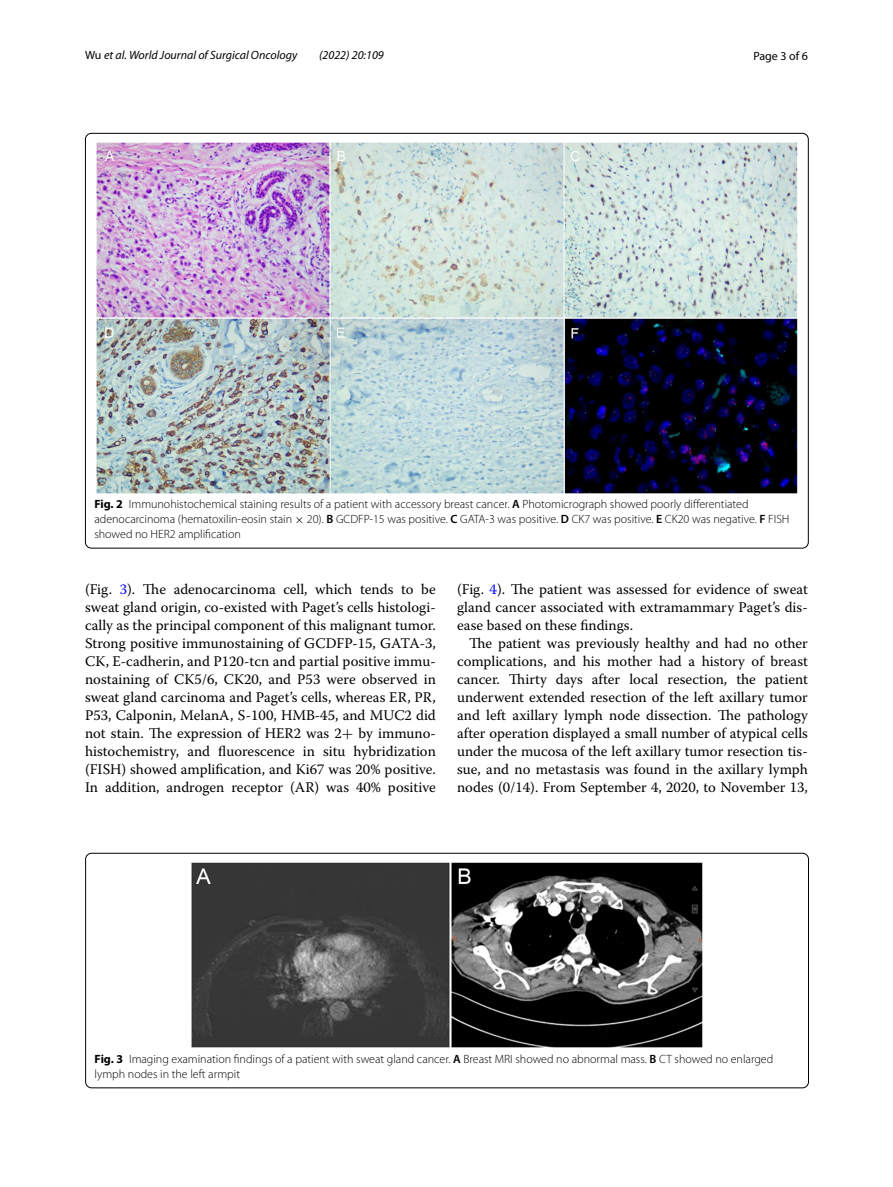
<style>
.page{position:relative;width:893px;height:1187px;background:#fff}
.page>*{position:absolute;margin:0;border:0;box-sizing:border-box;transform-origin:0 0}
.t1{font:14.7px/18px "Warnock Pro";color:#000;text-align:justify}
.t2{font:300 12px/15px "Myriad Pro";color:#000}
.t3{font:italic 12px "Myriad Pro";color:#000}
.t4{font:12px "Myriad Pro";color:#000}
.s1{font-style:normal}
.s2{font-weight:700}
.s3{font-weight:600}
.s4{font-family:"MTSY";font-weight:400}
.s5{color:#00f}
.s6{font-family:"MTSY"}
</style>
<div class="page">
<img style="left:97px;top:142px;width:700px;height:351px">
<img style="left:192px;top:862px;width:510px;height:185px">
<div style="left:85px;top:853px;width:724px;height:234px;border:1px solid #000;border-radius:6px"></div>
<p class="t3" style="left:85px;top:48px;width:214px"><span class="s1">Wu</span> et al. World Journal of Surgical Oncology</p>
<p class="t3" style="left:319px;top:48px;width:66px">(2022) 20:109</p>
<p class="t4" style="left:753px;top:48px;width:56px">Page 3 of 6</p>
<p class="t2" style="left:94px;top:497px;width:696px"><span class="s2">Fig. 2</span> Immunohistochemical staining results of a patient with accessory breast cancer. <span class="s3">A</span> Photomicrograph showed poorly differentiated adenocarcinoma (hematoxilin-eosin stain <span class="s4">×</span> 20). <span class="s3">B</span> GCDFP-15 was positive. <span class="s3">C</span> GATA-3 was positive. <span class="s3">D</span> CK7 was positive. <span class="s3">E</span> CK20 was negative. <span class="s3">F</span> FISH showed no HER2 amplification</p>
<p class="t1" style="left:85px;top:580px;width:352px">(Fig. <span class="s5">3</span>). The adenocarcinoma cell, which tends to be sweat gland origin, co-existed with Paget’s cells histologi&shy;cally as the principal component of this malignant tumor.<br>Strong positive immunostaining of GCDFP-15, GATA-3, CK, E-cadherin, and P120-tcn and partial positive immu&shy;nostaining of CK5/6, CK20, and P53 were observed in sweat gland carcinoma and Paget’s cells, whereas ER, PR, P53, Calponin, MelanA, S-100, HMB-45, and MUC2 did not stain. The expression of HER2 was 2<span class="s6">+</span> by immuno&shy;histochemistry, and fluorescence in situ hybridization (FISH) showed amplification, and Ki67 was 20% positive.<br>In addition, androgen receptor (AR) was 40% positive</p>
<p class="t1" style="left:457px;top:580px;width:352px">(Fig. <span class="s5">4</span>). The patient was assessed for evidence of sweat gland cancer associated with extramammary Paget’s dis&shy;ease based on these findings.</p>
<p class="t1" style="left:457px;top:634px;width:352px;text-indent:12px">The patient was previously healthy and had no other complications, and his mother had a history of breast cancer. Thirty days after local resection, the patient underwent extended resection of the left axillary tumor and left axillary lymph node dissection. The pathology after operation displayed a small number of atypical cells under the mucosa of the left axillary tumor resection tis&shy;sue, and no metastasis was found in the axillary lymph nodes (0/14). From September 4, 2020, to November 13,</p>
<p class="t2" style="left:95px;top:1051px;width:680px"><span class="s2">Fig. 3</span> Imaging examination findings of a patient with sweat gland cancer. <span class="s3">A</span> Breast MRI showed no abnormal mass. <span class="s3">B</span> CT showed no enlarged lymph nodes in the left armpit</p>
</div>
